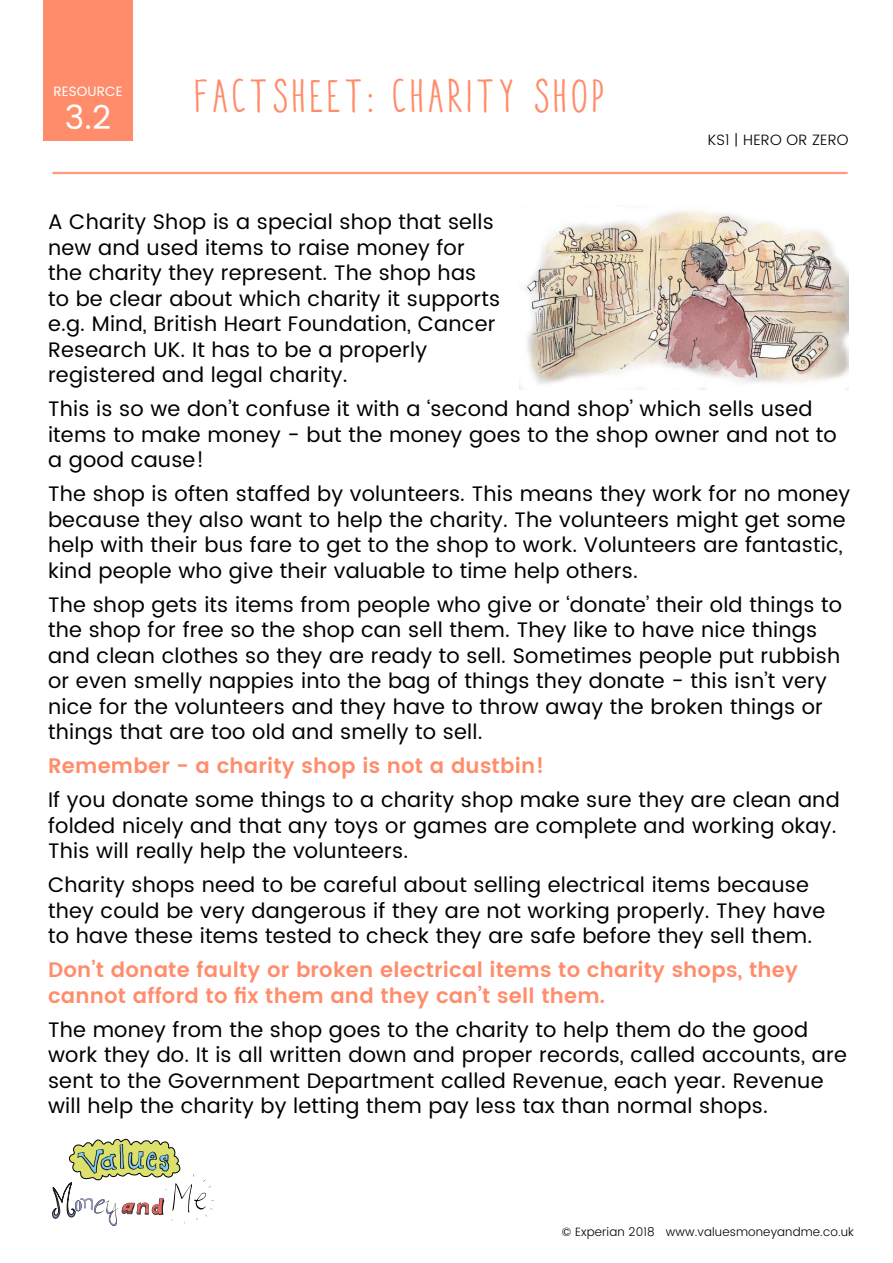
<style>
.page{position:relative;width:893px;height:1263px;background:#fff}
.page>*{position:absolute;margin:0;border:0;box-sizing:border-box;transform-origin:0 0}
.t1{font:condensed 46.5px "Aracne";letter-spacing:.075em;color:#ff8d6b}
.t2{font:33px "Poppins";color:#fff}
.t3{font:21px/25.5px "Poppins";letter-spacing:.01em;color:#000}
.t4{font:600 21px/25.5px "Poppins";letter-spacing:.01em;color:#ff8d6b}
.t5{font:300 15px "Poppins";letter-spacing:.01em;color:#000}
.t6{font:13.5px "Poppins";letter-spacing:.01em;color:#fff}
.t7{font:300 12px "Poppins";letter-spacing:.01em;color:#000}
</style>
<div class="page">
<div style="left:43px;top:0;width:90px;height:140px;background:#ff8d6b"></div>
<hr style="left:52px;top:172px;width:796px;height:1px;background:#ff8d6b">
<hr style="left:52px;top:173px;width:796px;height:1px;background:#ff8d6b">
<svg style="left:52px;top:1138px;width:163px;height:88px"></svg>
<img style="left:519px;top:209px;width:330px;height:181px">
<p class="t6" style="left:53px;top:81px;width:71px">RESOURCE</p>
<h2 class="t2" style="left:65px;top:93px;width:48px">3.2</h2>
<h1 class="t1" style="left:196px;top:72px;width:411px">FACTSHEET: CHARITY SHOP</h1>
<p class="t5" style="left:708px;top:129px;width:142px">KS1 | HERO OR ZERO</p>
<p class="t3" style="left:48px;top:210px;width:454px">A Charity Shop is a special shop that sells new and used items to raise money for the charity they represent. The shop has to be clear about which charity it supports e.g. Mind, British Heart Foundation, Cancer Research UK. It has to be a properly registered and legal charity.</p>
<p class="t3" style="left:48px;top:397px;width:790px">This is so we don’t confuse it with a ‘second hand shop’ which sells used items to make money - but the money goes to the shop owner and not to a good cause!</p>
<p class="t3" style="left:48px;top:482px;width:804px">The shop is often staffed by volunteers. This means they work for no money because they also want to help the charity. The volunteers might get some help with their bus fare to get to the shop to work. Volunteers are fantastic, kind people who give their valuable to time help others.</p>
<p class="t3" style="left:48px;top:592px;width:796px">The shop gets its items from people who give or ‘donate’ their old things to the shop for free so the shop can sell them. They like to have nice things and clean clothes so they are ready to sell. Sometimes people put rubbish or even smelly nappies into the bag of things they donate - this isn’t very nice for the volunteers and they have to throw away the broken things or things that are too old and smelly to sell.</p>
<p class="t4" style="left:48px;top:754px;width:498px">Remember - a charity shop is not a dustbin!</p>
<p class="t3" style="left:48px;top:787px;width:793px">If you donate some things to a charity shop make sure they are clean and folded nicely and that any toys or games are complete and working okay.<br>This will really help the volunteers.</p>
<p class="t3" style="left:48px;top:872px;width:779px">Charity shops need to be careful about selling electrical items because they could be very dangerous if they are not working properly. They have to have these items tested to check they are safe before they sell them.</p>
<p class="t4" style="left:48px;top:958px;width:751px">Don’t donate faulty or broken electrical items to charity shops, they cannot afford to fix them and they can’t sell them.</p>
<p class="t3" style="left:48px;top:1017px;width:800px">The money from the shop goes to the charity to help them do the good work they do. It is all written down and proper records, called accounts, are sent to the Government Department called Revenue, each year. Revenue will help the charity by letting them pay less tax than normal shops.</p>
<p class="t7" style="left:562px;top:1223px;width:293px">© Experian 2018 www.valuesmoneyandme.co.uk</p>
</div>
